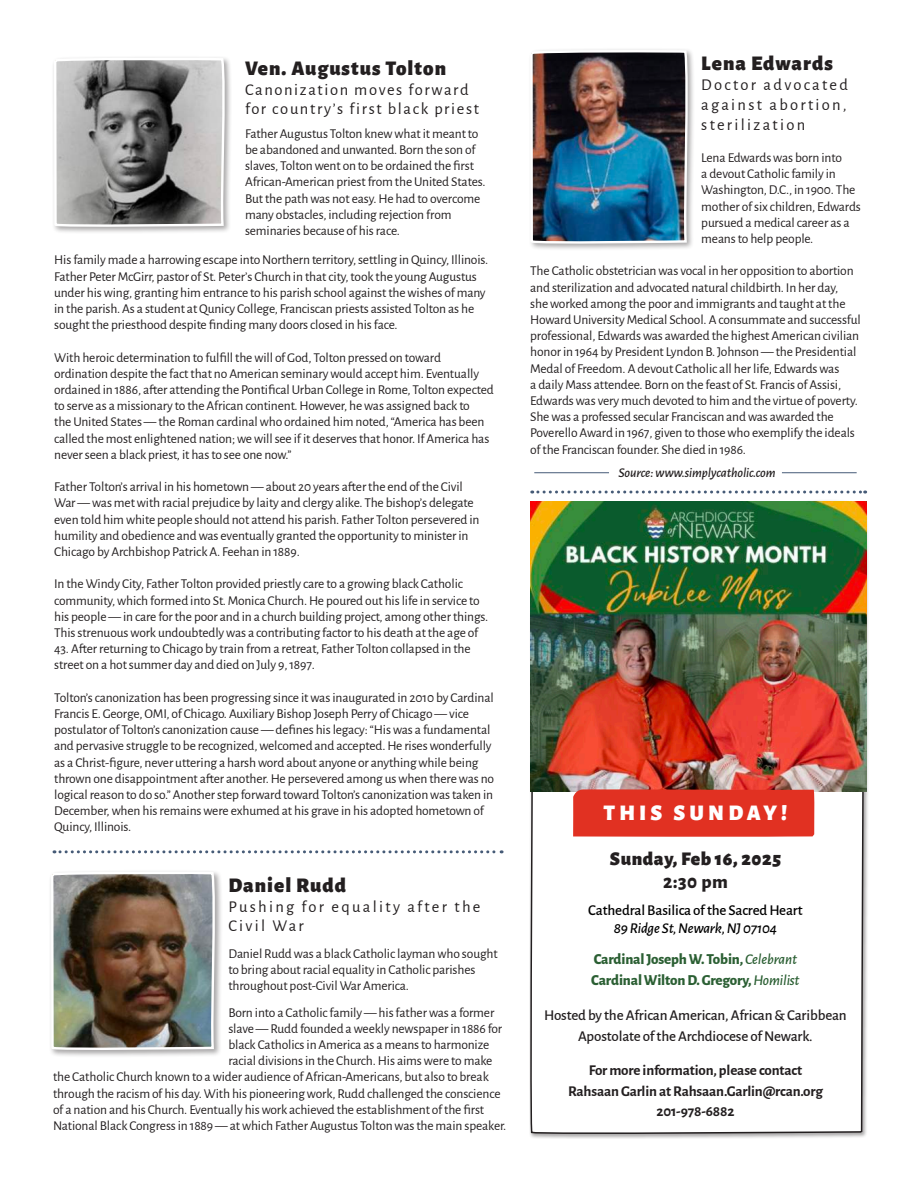
<style>
.page{position:relative;width:918px;height:1188px;background:#fff}
.page>*{position:absolute;margin:0;border:0;box-sizing:border-box;transform-origin:0 0}
.t1{font:900 22.5px "Alegreya Sans";letter-spacing:.18em;color:#fff}
.t2{font:900 21px "Alegreya Sans";letter-spacing:.05em;color:#231f20}
.Column_paragraph{font:900 19.5px "Alegreya Sans";letter-spacing:.03em;color:#231f20}
.Column_paragraph-2{font:800 19.5px "Alegreya Sans";color:#231f20}
.t3{font:16.5px/19.8px "Alegreya Sans";letter-spacing:.13em;color:#231f20;text-align:justify}
.t4{font:16.5px/19.8px "Alegreya Sans";letter-spacing:.1em;color:#231f20}
.Column_paragraph-3{font:700 15px/21px "Alegreya Sans";letter-spacing:-.01em;color:#231f20;text-align:center}
.Column_paragraph-4{font:500 15px/21px "Alegreya Sans";letter-spacing:-.01em;color:#231f20;text-align:center}
.Column_paragraph-5{font:800 15px "Alegreya Sans";letter-spacing:-.01em;color:#2b5f33}
.Column_paragraph-6{font:500 15px "Alegreya Sans";letter-spacing:-.01em;color:#000}
.Column_paragraph-7{font:italic 500 15px "Alegreya Sans";letter-spacing:-.01em;color:#000}
.t5{font:13.5px/16.2px "Alegreya Sans";letter-spacing:-.01em;color:#231f20}
.t6{font:italic 500 13.5px "Alegreya Sans";letter-spacing:-.01em;color:#231f20}
.s1{font-weight:500;font-style:italic}
</style>
<div class="page">
<svg style="left:530px;top:491px;width:335px;height:644px"></svg>
<img style="left:530px;top:501px;width:336px;height:291px">
<div style="left:528px;top:48px;width:168px;height:204px;background:#231f20;opacity:.4"></div>
<img style="left:529px;top:50px;width:160px;height:194px">
<div style="left:51px;top:55px;width:181px;height:180px;background:#231f20;opacity:.4"></div>
<svg style="left:53px;top:57px;width:173px;height:170px;background:#949393"></svg>
<div style="left:49px;top:869px;width:174px;height:189px;background:#231f20;opacity:.4"></div>
<img style="left:50px;top:871px;width:166px;height:187px">
<svg style="left:54px;top:850px;width:448px;height:3px"></svg>
<svg style="left:532px;top:491px;width:334px;height:3px"></svg>
<div style="left:573px;top:789px;width:242px;height:48px;background:#e13122"></div>
<hr style="left:534px;top:472px;width:75px;height:1px;background:#465b77">
<hr style="left:782px;top:472px;width:75px;height:1px;background:#465b77">
<p class="t2" style="left:245px;top:51px;width:203px">Ven. Augustus Tolton</p>
<p class="t4" style="left:245px;top:79px;width:236px">Canonization moves forward for country’s first black priest</p>
<p class="t5" style="left:245px;top:125px;width:242px">Father Augustus Tolton knew what it meant to be abandoned and unwanted. Born the son of slaves, Tolton went on to be ordained the first African-American priest from the United States.<br>But the path was not easy. He had to overcome many obstacles, including rejection from seminaries because of his race.</p>
<p class="t5" style="left:54px;top:251px;width:436px">His family made a harrowing escape into Northern territory, settling in Quincy, Illinois.<br>Father Peter McGirr, pastor of St. Peter’s Church in that city, took the young Augustus under his wing, granting him entrance to his parish school against the wishes of many in the parish. As a student at Qunicy College, Franciscan priests assisted Tolton as he sought the priesthood despite finding many doors closed in his face.</p>
<p class="t5" style="left:54px;top:348px;width:441px">With heroic determination to fulfill the will of God, Tolton pressed on toward ordination despite the fact that no American seminary would accept him. Eventually ordained in 1886, after attending the Pontifical Urban College in Rome, Tolton expected to serve as a missionary to the African continent. However, he was assigned back to<br>the United States — the Roman cardinal who ordained him noted, “America has been called the most enlightened nation; we will see if it deserves that honor. If America has never seen a black priest, it has to see one now.”</p>
<p class="t5" style="left:54px;top:478px;width:427px">Father Tolton’s arrival in his hometown — about 20 years after the end of the Civil War — was met with racial prejudice by laity and clergy alike. The bishop’s delegate even told him white people should not attend his parish. Father Tolton persevered in humility and obedience and was eventually granted the opportunity to minister in Chicago by Archbishop Patrick A. Feehan in 1889.</p>
<p class="t5" style="left:54px;top:575px;width:436px">In the Windy City, Father Tolton provided priestly care to a growing black Catholic community, which formed into St. Monica Church. He poured out his life in service to his people — in care for the poor and in a church building project, among other things.<br>This strenuous work undoubtedly was a contributing factor to his death at the age of</p>
<p class="t5" style="left:54px;top:640px;width:418px">43. After returning to Chicago by train from a retreat, Father Tolton collapsed in the street on a hot summer day and died on July 9, 1897.</p>
<p class="t5" style="left:54px;top:689px;width:442px">Tolton’s canonization has been progressing since it was inaugurated in 2010 by Cardinal Francis E. George, OMI, of Chicago. Auxiliary Bishop Joseph Perry of Chicago — vice postulator of Tolton’s canonization cause — defines his legacy: “His was a fundamental and pervasive struggle to be recognized, welcomed and accepted. He rises wonderfully as a Christ-figure, never uttering a harsh word about anyone or anything while being thrown one disappointment after another. He persevered among us when there was no logical reason to do so.” Another step forward toward Tolton’s canonization was taken in December, when his remains were exhumed at his grave in his adopted hometown of Quincy, Illinois.</p>
<p class="t2" style="left:228px;top:868px;width:119px">Daniel Rudd</p>
<p class="t3" style="left:228px;top:896px;width:254px">Pushing for equality after the<br>Civil War</p>
<p class="t5" style="left:228px;top:945px;width:271px">Daniel Rudd was a black Catholic layman who sought to bring about racial equality in Catholic parishes throughout post-Civil War America.</p>
<p class="t5" style="left:228px;top:1003px;width:267px">Born into a Catholic family — his father was a former</p>
<p class="t5" style="left:228px;top:1020px;width:275px">slave — Rudd founded a weekly newspaper in 1886 for</p>
<p class="t5" style="left:228px;top:1036px;width:262px">black Catholics in America as a means to harmonize</p>
<p class="t5" style="left:228px;top:1052px;width:266px">racial divisions in the Church. His aims were to make</p>
<p class="t5" style="left:53px;top:1068px;width:437px">the Catholic Church known to a wider audience of African-Americans, but also to break</p>
<p class="t5" style="left:53px;top:1084px;width:449px">through the racism of his day. With his pioneering work, Rudd challenged the conscience</p>
<p class="t5" style="left:53px;top:1101px;width:433px">of a nation and his Church. Eventually his work achieved the establishment of the first</p>
<p class="t5" style="left:53px;top:1117px;width:455px">National Black Congress in 1889 — at which Father Augustus Tolton was the main speaker.</p>
<p class="t2" style="left:701px;top:47px;width:133px">Lena Edwards</p>
<p class="t3" style="left:701px;top:74px;width:148px">Doctor advocated against abortion, sterilization</p>
<p class="t5" style="left:701px;top:149px;width:161px">Lena Edwards was born into<br>a devout Catholic family in<br>Washington, D.C., in 1900. The mother of six children, Edwards pursued a medical career as a means to help people.</p>
<p class="t5" style="left:530px;top:262px;width:332px">The Catholic obstetrician was vocal in her opposition to abortion and sterilization and advocated natural childbirth. In her day,<br>she worked among the poor and immigrants and taught at the Howard University Medical School. A consummate and successful professional, Edwards was awarded the highest American civilian honor in 1964 by President Lyndon B. Johnson — the Presidential Medal of Freedom. A devout Catholic all her life, Edwards was<br>a daily Mass attendee. Born on the feast of St. Francis of Assisi, Edwards was very much devoted to him and the virtue of poverty.<br>She was a professed secular Franciscan and was awarded the Poverello Award in 1967, given to those who exemplify the ideals of the Franciscan founder. She died in 1986.</p>
<p class="t6" style="left:619px;top:463px;width:158px">Source: www.simplycatholic.com</p>
<p class="t1" style="left:604px;top:795px;width:185px">THIS SUNDAY!</p>
<p class="Column_paragraph" style="left:610px;top:843px;width:173px">Sunday, Feb 16, 2025</p>
<p class="Column_paragraph-2" style="left:663px;top:867px;width:66px">2:30 pm</p>
<p class="Column_paragraph-6" style="left:588px;top:899px;width:216px">Cathedral Basilica of the Sacred Heart</p>
<p class="Column_paragraph-7" style="left:614px;top:917px;width:165px">89 Ridge St, Newark, NJ 07104</p>
<p class="Column_paragraph-5" style="left:594px;top:948px;width:205px">Cardinal Joseph W. Tobin, <span class="s1">Celebrant</span></p>
<p class="Column_paragraph-5" style="left:591px;top:969px;width:210px">Cardinal Wilton D. Gregory, <span class="s1">Homilist</span></p>
<p class="Column_paragraph-4" style="left:544px;top:1004px;width:304px">Hosted by the African American, African &amp; Caribbean<br>Apostolate of the Archdiocese of Newark.</p>
<p class="Column_paragraph-3" style="left:568px;top:1059px;width:256px">For more information, please contact<br>Rahsaan Garlin at Rahsaan.Garlin@rcan.org</p>
<p class="Column_paragraph-3" style="left:656px;top:1099px;width:79px">201-978-6882</p>
</div>
